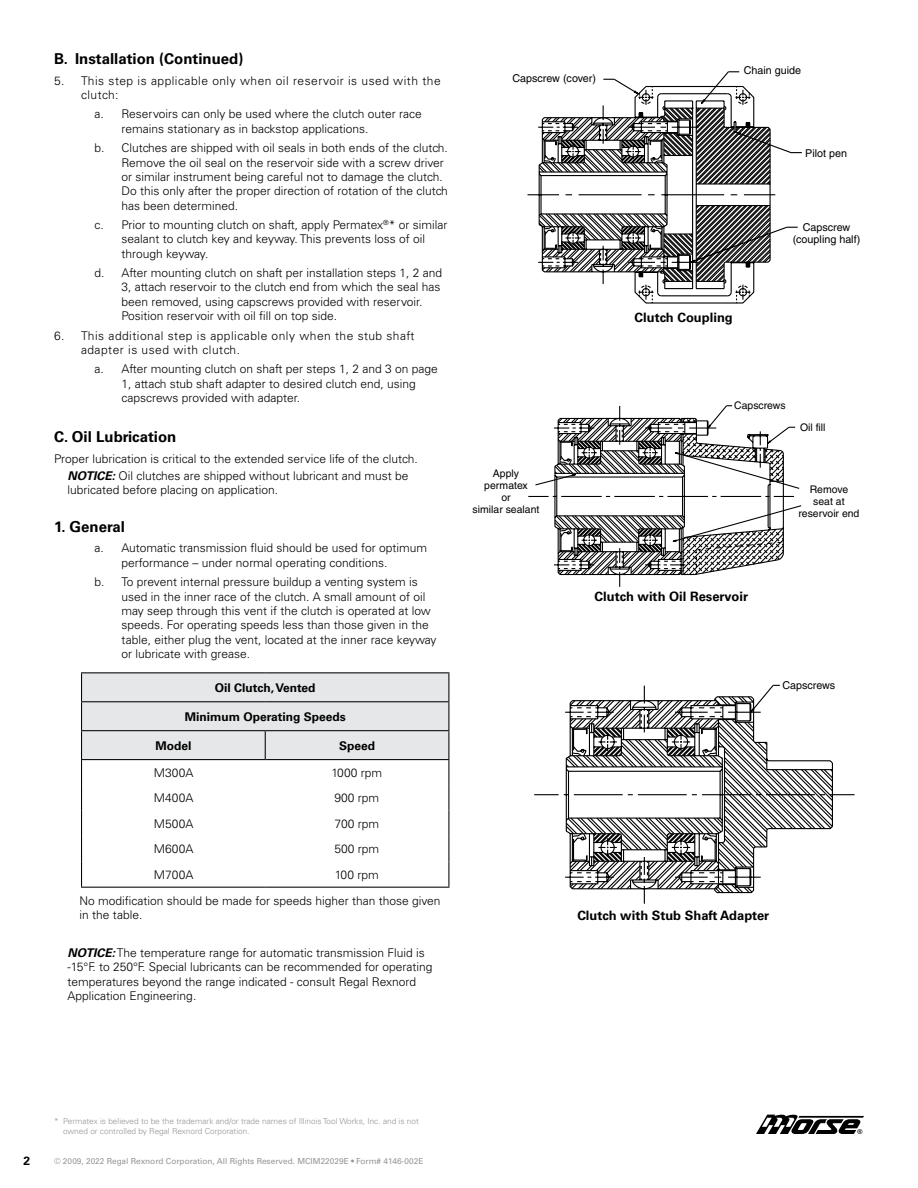
<style>
.page{position:relative;width:918px;height:1188px;background:#fff}
.page>*{position:absolute;margin:0;border:0;box-sizing:border-box;transform-origin:0 0}
.t1{font:700 15px "Univers LT Std";color:#000}
.t2{font:700 12.9px "Univers LT Std";color:#000}
.t3{font:300 12px/14.4px "Univers LT Std";color:#000}
.t4{font:300 12px/14.4px "Univers LT Std";letter-spacing:.04em;color:#000}
.t5{font:700 12px "Univers LT Std";color:#000}
.t6{font:10.8px/12.5px "Helvetica";color:#000;text-align:center}
.t7{font:10.5px/12px "Helvetica";color:#000;text-align:center}
.t8{font:300 8.25px/9.9px "Univers LT Std";color:#939598}
.t9{font:8.25px "Univers LT Std";color:#939598}
.s1{font-weight:700;font-style:italic}
</style>
<div class="page">
<svg style="left:756px;top:1115px;width:108px;height:19px"></svg>
<hr style="left:81px;top:672px;width:184px;height:1px;background:#000">
<hr style="left:265px;top:672px;width:184px;height:1px;background:#000">
<svg style="left:81px;top:673px;width:368px;height:214px"></svg>
<hr style="left:81px;top:887px;width:184px;height:1px;background:#000">
<hr style="left:265px;top:887px;width:184px;height:1px;background:#000">
<svg style="left:534px;top:405px;width:268px;height:171px"></svg>
<svg style="left:639px;top:152px;width:163px;height:152px"></svg>
<svg style="left:538px;top:71px;width:254px;height:226px"></svg>
<svg style="left:565px;top:700px;width:27px;height:190px"></svg>
<svg style="left:592px;top:684px;width:242px;height:210px"></svg>
<p class="t1" style="left:54px;top:50px;width:191px">B. Installation (Continued)</p>
<p class="t4" style="left:81px;top:73px;width:361px;text-indent:-27px">5. This step is applicable only when oil reservoir is used with the clutch:</p>
<p class="t3" style="left:122px;top:107px;width:302px;text-indent:-27px">a. Reservoirs can only be used where the clutch outer race remains stationary as in backstop applications.</p>
<p class="t3" style="left:122px;top:141px;width:328px;text-indent:-27px">b. Clutches are shipped with oil seals in both ends of the clutch.<br>Remove the oil seal on the reservoir side with a screw driver or similar instrument being careful not to damage the clutch.<br>Do this only after the proper direction of rotation of the clutch has been determined.</p>
<p class="t3" style="left:122px;top:218px;width:327px;text-indent:-27px">c. Prior to mounting clutch on shaft, apply Permatex<sup>®</sup>* or similar sealant to clutch key and keyway. This prevents loss of oil through keyway.</p>
<p class="t3" style="left:122px;top:266px;width:322px;text-indent:-27px">d. After mounting clutch on shaft per installation steps 1, 2 and 3, attach reservoir to the clutch end from which the seal has been removed, using capscrews provided with reservoir.<br>Position reservoir with oil fill on top side.</p>
<p class="t4" style="left:81px;top:328px;width:335px;text-indent:-27px">6. This additional step is applicable only when the stub shaft adapter is used with clutch.</p>
<p class="t3" style="left:122px;top:362px;width:318px;text-indent:-27px">a. After mounting clutch on shaft per steps 1, 2 and 3 on page<br>1, attach stub shaft adapter to desired clutch end, using capscrews provided with adapter.</p>
<p class="t1" style="left:54px;top:428px;width:124px">C. Oil Lubrication</p>
<p class="t3" style="left:54px;top:450px;width:365px;line-height:17.1px;text-align:center">Proper lubrication is critical to the extended service life of the clutch.<br><span class="s1">NOTICE:</span> Oil clutches are shipped without lubricant and must be</p>
<p class="t3" style="left:68px;top:483px;width:212px">lubricated before placing on application.</p>
<p class="t1" style="left:54px;top:518px;width:73px">1. General</p>
<p class="t3" style="left:122px;top:541px;width:307px;text-indent:-27px">a. Automatic transmission fluid should be used for optimum performance – under normal operating conditions.</p>
<p class="t3" style="left:122px;top:575px;width:317px;text-indent:-27px">b. To prevent internal pressure buildup a venting system is used in the inner race of the clutch. A small amount of oil may seep through this vent if the clutch is operated at low speeds. For operating speeds less than those given in the table, either plug the vent, located at the inner race keyway or lubricate with grease.</p>
<p class="t5" style="left:215px;top:680px;width:102px">Oil Clutch, Vented</p>
<p class="t5" style="left:185px;top:709px;width:163px">Minimum Operating Speeds</p>
<p class="t5" style="left:155px;top:738px;width:37px">Model</p>
<p class="t5" style="left:339px;top:738px;width:38px">Speed</p>
<p class="t3" style="left:154px;top:766px;width:41px">M300A</p>
<p class="t3" style="left:331px;top:766px;width:52px">1000 rpm</p>
<p class="t3" style="left:154px;top:791px;width:41px">M400A</p>
<p class="t3" style="left:334px;top:791px;width:46px">900 rpm</p>
<p class="t3" style="left:154px;top:816px;width:41px">M500A</p>
<p class="t3" style="left:334px;top:816px;width:46px">700 rpm</p>
<p class="t3" style="left:154px;top:842px;width:41px">M600A</p>
<p class="t3" style="left:334px;top:842px;width:46px">500 rpm</p>
<p class="t3" style="left:154px;top:867px;width:41px">M700A</p>
<p class="t3" style="left:80px;top:861px;width:363px;line-height:26.1px;text-indent:255px">100 rpm<br>No modification should be made for speeds higher than those given</p>
<p class="t3" style="left:80px;top:907px;width:64px">in the table.</p>
<p class="t3" style="left:68px;top:945px;width:367px"><span class="s1">NOTICE:</span> The temperature range for automatic transmission Fluid is -15°F. to 250°F. Special lubricants can be recommended for operating temperatures beyond the range indicated - consult Regal Rexnord Application Engineering.</p>
<p class="t6" style="left:512px;top:72px;width:85px">Capscrew (cover)</p>
<p class="t7" style="left:473px;top:467px;width:68px">Apply permatex<br>or<br>similar sealant</p>
<p class="t6" style="left:744px;top:63px;width:59px">Chain guide</p>
<p class="t6" style="left:805px;top:147px;width:43px">Pilot pen</p>
<p class="t2" style="left:635px;top:309px;width:100px">Clutch Coupling</p>
<p class="t6" style="left:793px;top:221px;width:69px">Capscrew (coupling half)</p>
<p class="t7" style="left:734px;top:400px;width:53px">Capscrews</p>
<p class="t7" style="left:800px;top:422px;width:27px">Oil fill</p>
<p class="t7" style="left:798px;top:483px;width:62px">Remove<br>seat at reservoir end</p>
<p class="t2" style="left:595px;top:589px;width:155px">Clutch with Oil Reservoir</p>
<p class="t6" style="left:782px;top:679px;width:55px">Capscrews</p>
<p class="t2" style="left:577px;top:908px;width:193px">Clutch with Stub Shaft Adapter</p>
<p class="t8" style="left:63px;top:1116px;width:357px;text-indent:-9px">* Permatex is believed to be the trademark and/or trade names of Illinois Tool Works, Inc. and is not owned or controlled by Regal Rexnord Corporation.</p>
<p class="t5" style="left:24px;top:1154px;width:8px">2</p>
<p class="t9" style="left:54px;top:1156px;width:371px">© 2009, 2022 Regal Rexnord Corporation, All Rights Reserved. MCIM22029E • Form# 4146-002E</p>
</div>
